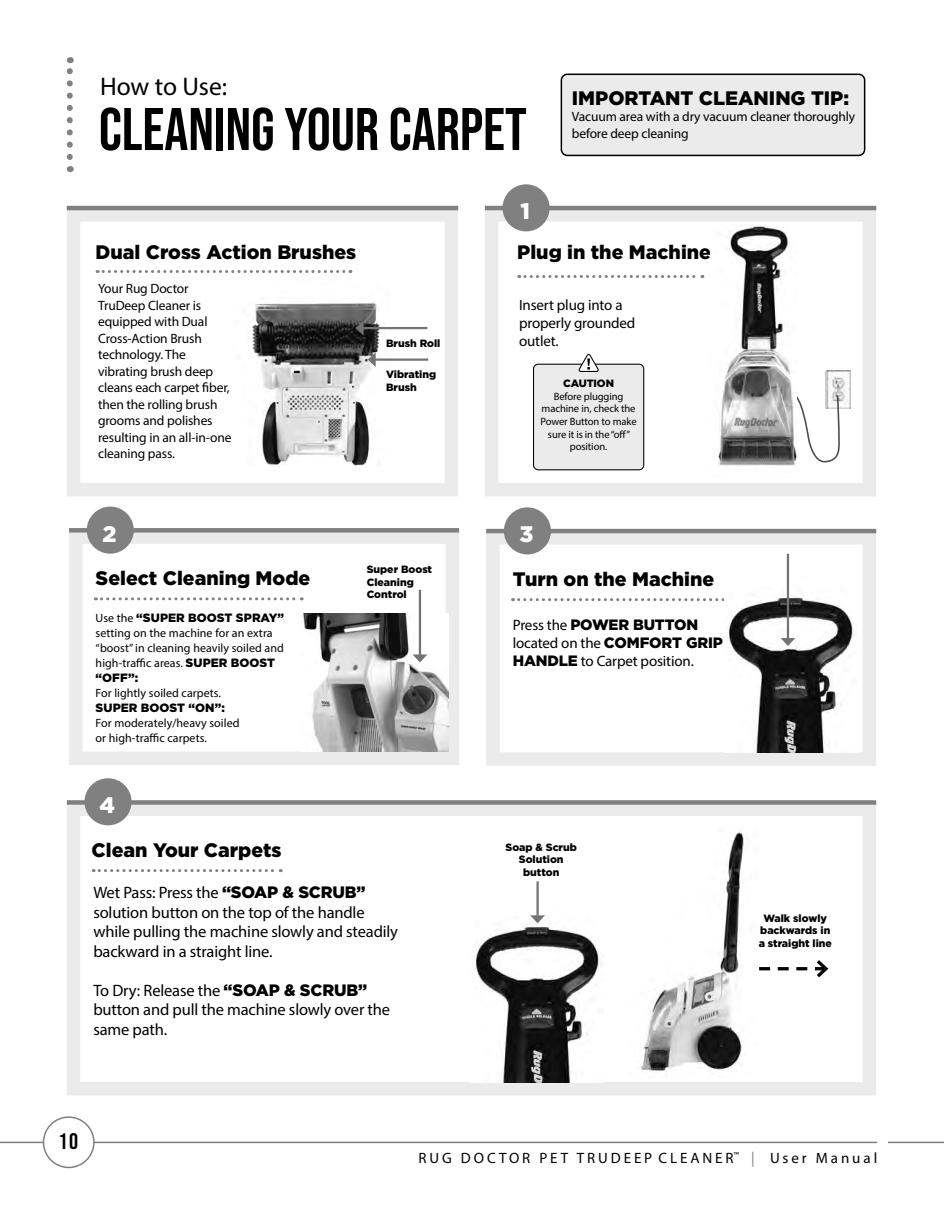
<style>
.page{position:relative;width:944px;height:1214px;background:#fff}
.page>*{position:absolute;margin:0;border:0;box-sizing:border-box;transform-origin:0 0}
.t1{font:60px "Bebas Neue";color:#000}
.t2{font:25.5px "Myriad Pro";letter-spacing:-.005em;color:#000}
.t3{font:900 22.5px "Gotham";color:#fff}
.t4{font:22.5px "Bebas Neue";color:#000}
.t5{font:900 19.5px "Gotham";color:#000}
.t6{font:16.5px/19.5px "Myriad Pro";letter-spacing:-.01em;color:#000}
.t7{font:15px/18px "Myriad Pro";letter-spacing:-.01em;color:#000}
.t8{font:15px "Myriad Pro";letter-spacing:.195em;color:#000}
.t9{font:900 15px "Gotham";letter-spacing:-.01em;color:#000}
.t10{font:13.5px/16.5px "Myriad Pro";letter-spacing:-.01em;color:#000}
.t11{font:12px/15px "Myriad Pro";letter-spacing:.005em;color:#000}
.t12{font:900 12px "Gotham";letter-spacing:.005em;color:#000}
.t13{font:10.65px/12.8px "Myriad Pro";letter-spacing:-.01em;color:#000;text-align:center}
.t14{font:900 10.65px "Gotham";letter-spacing:-.01em;color:#000}
.t15{font:900 10.5px/12.6px "Gotham";color:#000}
.s1{font-family:"Myriad Pro";font-weight:400}
.s2{font-family:"Gotham";font-weight:900}
.s3{color:#808080}
</style>
<div class="page">
<hr style="left:0;top:1141px;width:877px;height:2px;background:#808080">
<hr style="left:888px;top:1141px;width:56px;height:2px;background:#808080">
<div style="left:44px;top:1117px;width:50px;height:50px;background:#fff;border-radius:50%"></div>
<div style="left:43px;top:1116px;width:52px;height:52px;border:2px solid #808080;border-radius:50%"></div>
<div style="left:486px;top:531px;width:390px;height:235px;border:14px solid #ebebeb"></div>
<div style="left:67px;top:208px;width:391px;height:288px;border:14px solid #ebebeb"></div>
<div style="left:67px;top:802px;width:809px;height:293px;border:14px solid #ebebeb"></div>
<div style="left:485px;top:208px;width:391px;height:288px;border:14px solid #ebebeb"></div>
<svg style="left:67px;top:57px;width:6px;height:100px"></svg>
<hr style="left:67px;top:206px;width:391px;height:4px;background:#808080">
<svg style="left:67px;top:800px;width:809px;height:4px;background:#868686"></svg>
<hr style="left:485px;top:206px;width:391px;height:4px;background:#808080">
<hr style="left:486px;top:529px;width:390px;height:4px;background:#808080">
<div style="left:502px;top:184px;width:47px;height:47px;background:#808080;border-radius:50%"></div>
<div style="left:504px;top:507px;width:47px;height:47px;background:#808080;border-radius:50%"></div>
<div style="left:84px;top:778px;width:48px;height:47px;background:#808080;border-radius:50%"></div>
<svg style="left:519px;top:275px;width:184px;height:3px"></svg>
<svg style="left:93px;top:869px;width:188px;height:3px"></svg>
<svg style="left:512px;top:598px;width:212px;height:3px"></svg>
<img style="left:252px;top:303px;width:138px;height:164px">
<svg style="left:97px;top:270px;width:254px;height:3px"></svg>
<div style="left:561px;top:74px;width:303px;height:81px;background:#ebebeb;border-radius:6px"></div>
<div style="left:560px;top:74px;width:305px;height:82px;border:2px solid #000;border-radius:6px"></div>
<div style="left:533px;top:364px;width:110px;height:106px;background:#ebebeb;border-radius:5px"></div>
<div style="left:533px;top:364px;width:111px;height:106px;border:1px solid #000;border-radius:5px"></div>
<svg style="left:577px;top:354px;width:22px;height:18px"></svg>
<img style="left:825px;top:371px;width:25px;height:37px">
<svg style="left:796px;top:391px;width:43px;height:72px"></svg>
<img style="left:718px;top:225px;width:78px;height:241px">
<img style="left:724px;top:572px;width:133px;height:181px">
<hr style="left:786px;top:554px;width:3px;height:86px;background:#737373">
<svg style="left:780px;top:638px;width:15px;height:8px"></svg>
<div style="left:69px;top:530px;width:390px;height:235px;border:14px solid #ebebeb"></div>
<hr style="left:69px;top:528px;width:390px;height:4px;background:#808080">
<div style="left:87px;top:506px;width:47px;height:47px;background:#808080;border-radius:50%"></div>
<svg style="left:95px;top:597px;width:207px;height:3px"></svg>
<img style="left:302px;top:613px;width:147px;height:138px">
<hr style="left:419px;top:590px;width:2px;height:66px;background:#737373">
<svg style="left:412px;top:654px;width:15px;height:8px"></svg>
<img style="left:641px;top:831px;width:103px;height:243px">
<img style="left:471px;top:901px;width:132px;height:181px">
<hr style="left:536px;top:881px;width:2px;height:36px;background:#737373">
<svg style="left:530px;top:915px;width:15px;height:8px"></svg>
<svg style="left:759px;top:960px;width:70px;height:18px"></svg>
<hr style="left:362px;top:327px;width:65px;height:2px;background:#737373">
<svg style="left:355px;top:321px;width:8px;height:14px"></svg>
<hr style="left:374px;top:358px;width:54px;height:3px;background:#737373">
<svg style="left:368px;top:352px;width:8px;height:15px"></svg>
<h2 class="t2" style="left:100px;top:71px;width:129px">How to Use:</h2>
<h1 class="t1" style="left:99px;top:95px;width:429px">CLEANING YOUR CARPET</h1>
<h3 class="t3" style="left:520px;top:196px;width:11px">1</h3>
<h3 class="t5" style="left:572px;top:84px;width:279px">IMPORTANT CLEANING TIP:</h3>
<p class="t10" style="left:572px;top:108px;width:285px">Vacuum area with a dry vacuum cleaner thoroughly before deep cleaning</p>
<h3 class="t5" style="left:96px;top:239px;width:262px">Dual Cross Action Brushes</h3>
<p class="t10" style="left:98px;top:280px;width:135px">Your Rug Doctor<br>TruDeep Cleaner is equipped with Dual<br>Cross-Action Brush technology. The vibrating brush deep cleans each carpet fiber, then the rolling brush grooms and polishes resulting in an all-in-one cleaning pass.</p>
<p class="t15" style="left:386px;top:336px;width:56px">Brush Roll</p>
<p class="t15" style="left:386px;top:368px;width:52px">Vibrating<br>Brush</p>
<h3 class="t3" style="left:102px;top:518px;width:16px">2</h3>
<h3 class="t5" style="left:96px;top:564px;width:216px">Select Cleaning Mode</h3>
<p class="t15" style="left:367px;top:563px;width:67px">Super Boost<br>Cleaning<br>Control</p>
<p class="t12" style="left:96px;top:609px;width:190px"><span class="s1">Use the</span> “SUPER BOOST SPRAY”</p>
<p class="t11" style="left:96px;top:625px;width:190px">setting on the machine for an extra “boost” in cleaning heavily soiled and high-traffic areas. <span class="s2">SUPER BOOST</span></p>
<p class="t12" style="left:96px;top:669px;width:44px">“OFF”:</p>
<p class="t11" style="left:96px;top:685px;width:127px">For lightly soiled carpets.</p>
<p class="t12" style="left:96px;top:699px;width:131px">SUPER BOOST “ON”:</p>
<p class="t11" style="left:96px;top:715px;width:145px">For moderately/heavy soiled or high-traffic carpets.</p>
<h3 class="t3" style="left:99px;top:790px;width:17px">4</h3>
<h3 class="t5" style="left:92px;top:836px;width:191px">Clean Your Carpets</h3>
<p class="t6" style="left:93px;top:882px;width:306px">Wet Pass: Press the <span class="s2">“SOAP &amp; SCRUB” </span>solution button on the top of the handle while pulling the machine slowly and steadily backward in a straight line.</p>
<p class="t6" style="left:93px;top:980px;width:298px">To Dry: Release the <span class="s2">“SOAP &amp; SCRUB” </span>button and pull the machine slowly over the same path.</p>
<h3 class="t5" style="left:517px;top:239px;width:195px">Plug in the Machine</h3>
<p class="t7" style="left:519px;top:296px;width:118px">Insert plug into a properly grounded outlet.</p>
<p class="t14" style="left:563px;top:376px;width:52px">CAUTION</p>
<p class="t13" style="left:540px;top:389px;width:98px">Before plugging machine in, check the<br>Power Button to make sure it is in the “off” position.</p>
<h3 class="t3" style="left:519px;top:519px;width:15px">3</h3>
<h3 class="t5" style="left:513px;top:565px;width:203px">Turn on the Machine</h3>
<p class="t9" style="left:513px;top:614px;width:187px"><span class="s1">Press the</span> POWER BUTTON</p>
<p class="t7" style="left:513px;top:633px;width:212px">located on the <span class="s2">COMFORT GRIP<br>HANDLE</span> to Carpet position.</p>
<p class="t15" style="left:505px;top:840px;width:73px;text-align:center">Soap &amp; Scrub<br>Solution button</p>
<p class="t15" style="left:758px;top:911px;width:75px;text-align:center">Walk slowly backwards in a straight line</p>
<h3 class="t4" style="left:58px;top:1128px;width:21px">10</h3>
<p class="t8" style="left:418px;top:1149px;width:460px">RUG DOCTOR PET TRUDEEP CLEANER<sup>™</sup> <span class="s3">|</span> User Manual</p>
</div>
